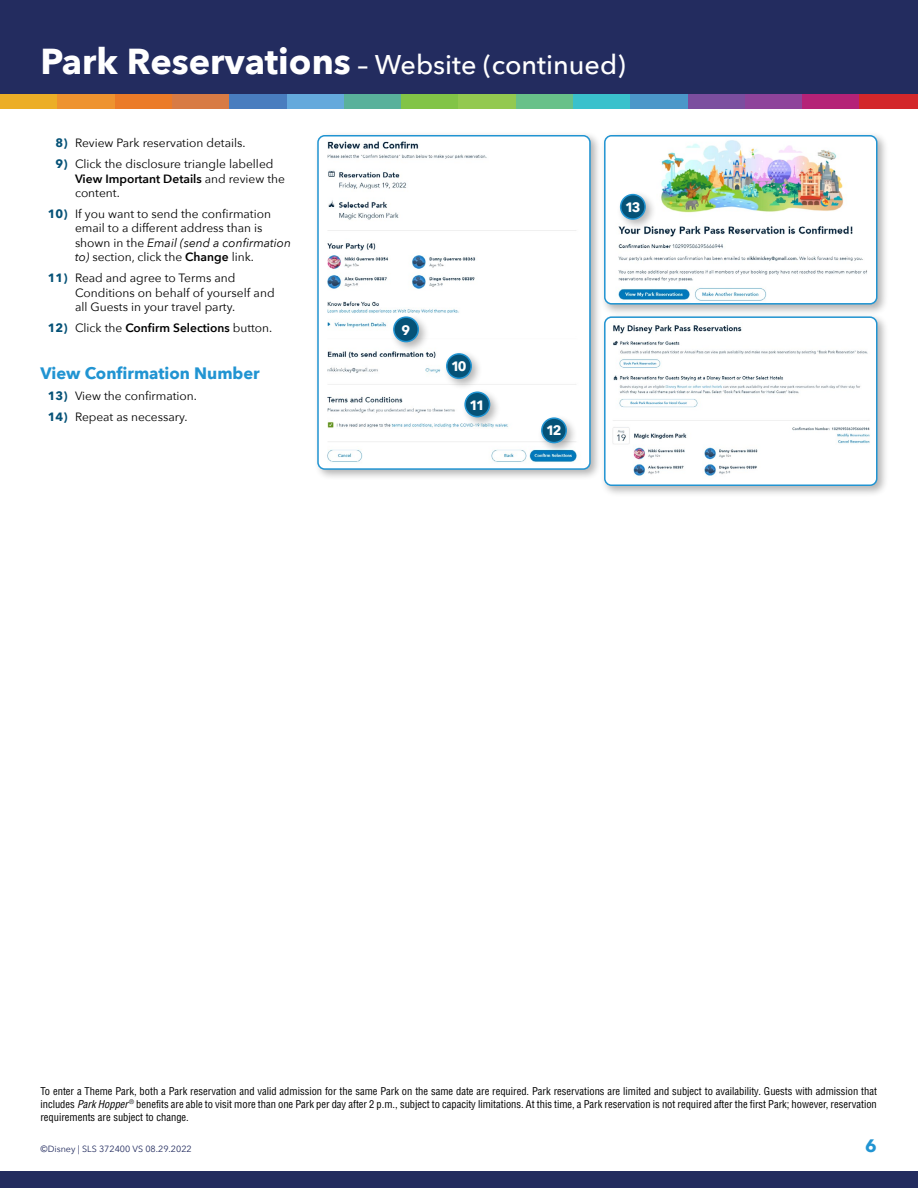
<style>
.page{position:relative;width:918px;height:1188px;background:#fff}
.page>*{position:absolute;margin:0;border:0;box-sizing:border-box;transform-origin:0 0}
.t1{font:500 27px "Avenir Next";color:#fff}
.t2{font:700 18px "Avenir Next";color:#2194d2}
.t3{font:700 16.5px "Avenir Next";color:#2194d2}
.t4{font:700 13.5px "Avenir Next";letter-spacing:-.15em;color:#fff}
.t5{font:12px/14.4px "Avenir Next";color:#000}
.t6{font:600 12px "Avenir Next";color:#000}
.t7{font:condensed 10.5px/12.6px "Helvetica LT Std";color:#000;text-align:justify}
.t8{font:9px "Avenir Next";color:#232c5f}
.s1{font-weight:700;font-size:36px}
.s2{font-weight:700;color:#055277}
.s3{font-weight:600}
.s4{font-style:italic}
.s5{font-weight:400}
</style>
<div class="page">
<div style="left:0;top:0;width:918px;height:94px;background:#232c5f"></div>
<div style="left:0;top:1171px;width:918px;height:17px;background:#232c5f"></div>
<div style="left:801px;top:94px;width:58px;height:15px;background:#b52277"></div>
<div style="left:859px;top:94px;width:59px;height:15px;background:#d3272b"></div>
<div style="left:744px;top:94px;width:58px;height:15px;background:#8e439a"></div>
<div style="left:687px;top:94px;width:58px;height:15px;background:#7b4e9f"></div>
<div style="left:630px;top:94px;width:57px;height:15px;background:#4b97c9"></div>
<div style="left:572px;top:94px;width:58px;height:15px;background:#3ac1cc"></div>
<div style="left:515px;top:94px;width:58px;height:15px;background:#68c189"></div>
<div style="left:458px;top:94px;width:58px;height:15px;background:#93c950"></div>
<div style="left:401px;top:94px;width:57px;height:15px;background:#82c447"></div>
<div style="left:343px;top:94px;width:58px;height:15px;background:#59b19b"></div>
<div style="left:286px;top:94px;width:58px;height:15px;background:#64a9dc"></div>
<div style="left:229px;top:94px;width:58px;height:15px;background:#497dbf"></div>
<div style="left:172px;top:94px;width:57px;height:15px;background:#d87b44"></div>
<div style="left:114px;top:94px;width:58px;height:15px;background:#eb7b28"></div>
<div style="left:57px;top:94px;width:58px;height:15px;background:#ee932f"></div>
<div style="left:0;top:94px;width:57px;height:15px;background:#ecae27"></div>
<div style="left:600px;top:131px;width:289px;height:185px;background:#000;opacity:.3"></div>
<img style="left:605px;top:137px;width:272px;height:167px">
<div style="left:604px;top:135px;width:274px;height:170px;border:2px solid #2194d2;border-radius:7px"></div>
<div style="left:600px;top:313px;width:289px;height:184px;background:#000;opacity:.3"></div>
<img style="left:605px;top:318px;width:272px;height:167px">
<div style="left:604px;top:316px;width:274px;height:170px;border:2px solid #2194d2;border-radius:7px"></div>
<div style="left:314px;top:131px;width:288px;height:350px;background:#000;opacity:.3"></div>
<img style="left:318px;top:136px;width:272px;height:333px">
<div style="left:317px;top:135px;width:274px;height:335px;border:2px solid #2194d2;border-radius:7px"></div>
<div style="left:389px;top:313px;width:41px;height:41px;background:#000;opacity:.3"></div>
<div style="left:394px;top:317px;width:24px;height:25px;background:#055277;border-radius:50%"></div>
<div style="left:393px;top:316px;width:26px;height:26px;border:2px solid #2194d2;border-radius:50%"></div>
<div style="left:442px;top:350px;width:41px;height:40px;background:#000;opacity:.3"></div>
<div style="left:447px;top:354px;width:24px;height:24px;background:#055277;border-radius:50%"></div>
<div style="left:446px;top:353px;width:26px;height:26px;border:2px solid #2194d2;border-radius:50%"></div>
<div style="left:461px;top:388px;width:40px;height:41px;background:#000;opacity:.3"></div>
<div style="left:465px;top:392px;width:25px;height:25px;background:#055277;border-radius:50%"></div>
<div style="left:464px;top:392px;width:26px;height:25px;border:2px solid #2194d2;border-radius:50%"></div>
<div style="left:537px;top:414px;width:41px;height:41px;background:#000;opacity:.3"></div>
<div style="left:542px;top:418px;width:24px;height:25px;background:#055277;border-radius:50%"></div>
<div style="left:541px;top:417px;width:26px;height:26px;border:2px solid #2194d2;border-radius:50%"></div>
<div style="left:616px;top:191px;width:41px;height:40px;background:#000;opacity:.3"></div>
<div style="left:621px;top:195px;width:24px;height:24px;background:#055277;border-radius:50%"></div>
<div style="left:620px;top:194px;width:26px;height:26px;border:2px solid #2194d2;border-radius:50%"></div>
<h1 class="t1" style="left:40px;top:42px;width:587px"><span class="s1">Park Reservations</span> – Website (continued)</h1>
<p class="t5" style="left:56px;top:135px;width:191px"><span class="s2">8)</span> Review Park reservation details.</p>
<p class="t5" style="left:75px;top:156px;width:212px;text-indent:-19px"><span class="s2">9)</span> Click the disclosure triangle labelled<br><span class="s3">View Important Details</span> and review the content.</p>
<p class="t5" style="left:75px;top:206px;width:217px;text-indent:-27px"><span class="s2">10)</span> If you want to send the confirmation email to a different address than is shown in the <span class="s4">Email (send a confirmation to)</span> section, click the <span class="s3">Change</span> link.</p>
<p class="t5" style="left:75px;top:271px;width:201px;text-indent:-27px"><span class="s2">11)</span> Read and agree to Terms and<br>Conditions on behalf of yourself and all Guests in your travel party.</p>
<p class="t6" style="left:48px;top:318px;width:226px"><span class="s2">12)</span> <span class="s5">Click the</span> Confirm Selections <span class="s5">button.</span></p>
<h3 class="t3" style="left:40px;top:359px;width:221px">View Confirmation Number</h3>
<p class="t5" style="left:48px;top:388px;width:151px"><span class="s2">13)</span> View the confirmation.</p>
<p class="t5" style="left:48px;top:410px;width:141px"><span class="s2">14)</span> Repeat as necessary.</p>
<p class="t4" style="left:402px;top:318px;width:10px">9</p>
<p class="t4" style="left:451px;top:355px;width:17px">10</p>
<p class="t4" style="left:470px;top:393px;width:17px">11</p>
<p class="t4" style="left:546px;top:419px;width:17px">12</p>
<p class="t4" style="left:625px;top:195px;width:17px">13</p>
<p class="t7" style="left:40px;top:1085px;width:838px">To enter a Theme Park, both a Park reservation and valid admission for the same Park on the same date are required. Park reservations are limited and subject to availability. Guests with admission that includes <span class="s4">Park Hopper</span> <sup>®</sup> benefits are able to visit more than one Park per day after 2 p.m., subject to capacity limitations. At this time, a Park reservation is not required after the first Park; however, reservation requirements are subject to change.</p>
<p class="t8" style="left:40px;top:1141px;width:153px">©Disney | SLS 372400 VS 08.29.2022</p>
<h2 class="t2" style="left:865px;top:1130px;width:13px">6</h2>
</div>
